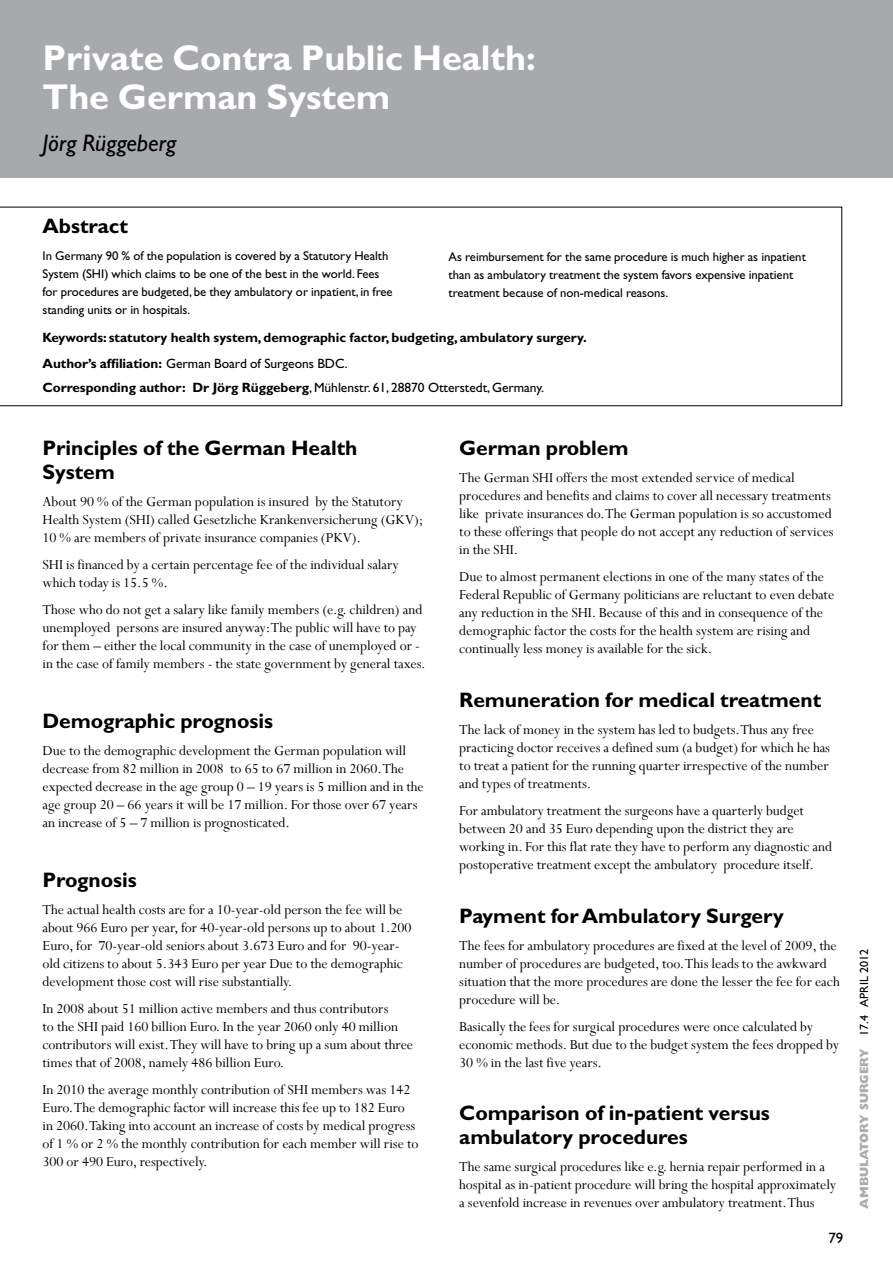
<style>
.page{position:relative;width:893px;height:1263px;background:#fff}
.page>*{position:absolute;margin:0;border:0;box-sizing:border-box;transform-origin:0 0}
.t1{font:700 36px/39px "Gill Sans";color:#fff}
.t2{font:italic 24px "Gill Sans";color:#000}
.t3{font:700 21px/24px "Gill Sans";color:#000}
.t4{font:15.3px/18px "Perpetua";color:#000}
.t5{font:15px "Gill Sans";color:#000}
.t6{font:700 13.5px/25.5px "Gill Sans";color:#000}
.t7{font:13.5px "Gill Sans";color:#000}
.t8{font:12.75px/18px "Gill Sans";color:#000}
.t9{font:800 12px "Gill Sans";color:#a9acae}
.s1{font-weight:400}
.s2{font-weight:700}
.s3{font-weight:400;color:#000}
</style>
<div class="page">
<div style="left:0;top:0;width:893px;height:177px;background:#a7a9ac"></div>
<svg style="left:0;top:207px;width:842px;height:199px"></svg>
<h1 class="t1" style="left:43px;top:38px;width:495px">Private Contra Public Health:<br>The German System</h1>
<h2 class="t2" style="left:43px;top:129px;width:135px">Jörg Rüggeberg</h2>
<h3 class="t3" style="left:43px;top:213px;width:87px">Abstract</h3>
<p class="t8" style="left:43px;top:246px;width:352px">In Germany 90 % of the population is covered by a Statutory Health System (SHI) which claims to be one of the best in the world. Fees for procedures are budgeted, be they ambulatory or inpatient, in free standing units or in hospitals.</p>
<p class="t8" style="left:449px;top:247px;width:359px">As reimbursement for the same procedure is much higher as inpatient than as ambulatory treatment the system favors expensive inpatient treatment because of non-medical reasons.</p>
<p class="t6" style="left:43px;top:325px;width:546px">Keywords: statutory health system, demographic factor, budgeting, ambulatory surgery.<br>Author’s affiliation: <span class="s1">German Board of Surgeons BDC.</span></p>
<p class="t7" style="left:43px;top:379px;width:503px"><span class="s2">Corresponding author: Dr Jörg Rüggeberg</span>, Mühlenstr. 61, 28870 Otterstedt, Germany.</p>
<h3 class="t3" style="left:43px;top:436px;width:317px">Principles of the German Health<br>System</h3>
<p class="t4" style="left:43px;top:492px;width:382px">About 90 % of the German population is insured by the Statutory<br>Health System (SHI) called Gesetzliche Krankenversicherung (GKV);<br>10 % are members of private insurance companies (PKV).</p>
<p class="t4" style="left:43px;top:555px;width:358px">SHI is financed by a certain percentage fee of the individual salary which today is 15.5 %.</p>
<p class="t4" style="left:43px;top:600px;width:385px">Those who do not get a salary like family members (e.g. children) and unemployed persons are insured anyway: The public will have to pay for them – either the local community in the case of unemployed or - in the case of family members - the state government by general taxes.</p>
<h3 class="t3" style="left:43px;top:709px;width:232px">Demographic prognosis</h3>
<p class="t4" style="left:43px;top:741px;width:383px">Due to the demographic development the German population will decrease from 82 million in 2008 to 65 to 67 million in 2060. The expected decrease in the age group 0 – 19 years is 5 million and in the age group 20 – 66 years it will be 17 million. For those over 67 years an increase of 5 – 7 million is prognosticated.</p>
<h3 class="t3" style="left:43px;top:868px;width:96px">Prognosis</h3>
<p class="t4" style="left:43px;top:900px;width:370px">The actual health costs are for a 10-year-old person the fee will be about 966 Euro per year, for 40-year-old persons up to about 1.200<br>Euro, for 70-year-old seniors about 3.673 Euro and for 90-year&shy;old citizens to about 5.343 Euro per year Due to the demographic development those cost will rise substantially.</p>
<p class="t4" style="left:43px;top:999px;width:372px">In 2008 about 51 million active members and thus contributors<br>to the SHI paid 160 billion Euro. In the year 2060 only 40 million contributors will exist. They will have to bring up a sum about three times that of 2008, namely 486 billion Euro.</p>
<p class="t4" style="left:43px;top:1080px;width:378px">In 2010 the average monthly contribution of SHI members was 142<br>Euro. The demographic factor will increase this fee up to 182 Euro in 2060. Taking into account an increase of costs by medical progress of 1 % or 2 % the monthly contribution for each member will rise to 300 or 490 Euro, respectively.</p>
<h3 class="t3" style="left:459px;top:436px;width:171px">German problem</h3>
<p class="t4" style="left:459px;top:468px;width:376px">The German SHI offers the most extended service of medical procedures and benefits and claims to cover all necessary treatments like private insurances do. The German population is so accustomed to these offerings that people do not accept any reduction of services in the SHI.</p>
<p class="t4" style="left:459px;top:567px;width:377px">Due to almost permanent elections in one of the many states of the Federal Republic of Germany politicians are reluctant to even debate any reduction in the SHI. Because of this and in consequence of the demographic factor the costs for the health system are rising and continually less money is available for the sick.</p>
<h3 class="t3" style="left:459px;top:688px;width:363px">Remuneration for medical treatment</h3>
<p class="t4" style="left:459px;top:720px;width:372px">The lack of money in the system has led to budgets. Thus any free practicing doctor receives a defined sum (a budget) for which he has to treat a patient for the running quarter irrespective of the number and types of treatments.</p>
<p class="t4" style="left:459px;top:801px;width:374px">For ambulatory treatment the surgeons have a quarterly budget between 20 and 35 Euro depending upon the district they are working in. For this flat rate they have to perform any diagnostic and postoperative treatment except the ambulatory procedure itself.</p>
<h3 class="t3" style="left:459px;top:904px;width:326px">Payment for Ambulatory Surgery</h3>
<p class="t4" style="left:459px;top:936px;width:382px">The fees for ambulatory procedures are fixed at the level of 2009, the number of procedures are budgeted, too. This leads to the awkward situation that the more procedures are done the lesser the fee for each procedure will be.</p>
<p class="t4" style="left:459px;top:1017px;width:381px">Basically the fees for surgical procedures were once calculated by economic methods. But due to the budget system the fees dropped by<br>30 % in the last five years.</p>
<h3 class="t3" style="left:459px;top:1100px;width:312px">Comparison of in-patient versus ambulatory procedures</h3>
<p class="t4" style="left:459px;top:1157px;width:378px">The same surgical procedures like e.g. hernia repair performed in a hospital as in-patient procedure will bring the hospital approximately a sevenfold increase in revenues over ambulatory treatment. Thus</p>
<p class="t5" style="left:828px;top:1230px;width:16px">79</p>
<p class="t9" style="left:857px;top:1209px;width:261px;rotate:-90deg">AMBULATORY SURGERY <span class="s3">17.4 APRIL 2012</span></p>
</div>
